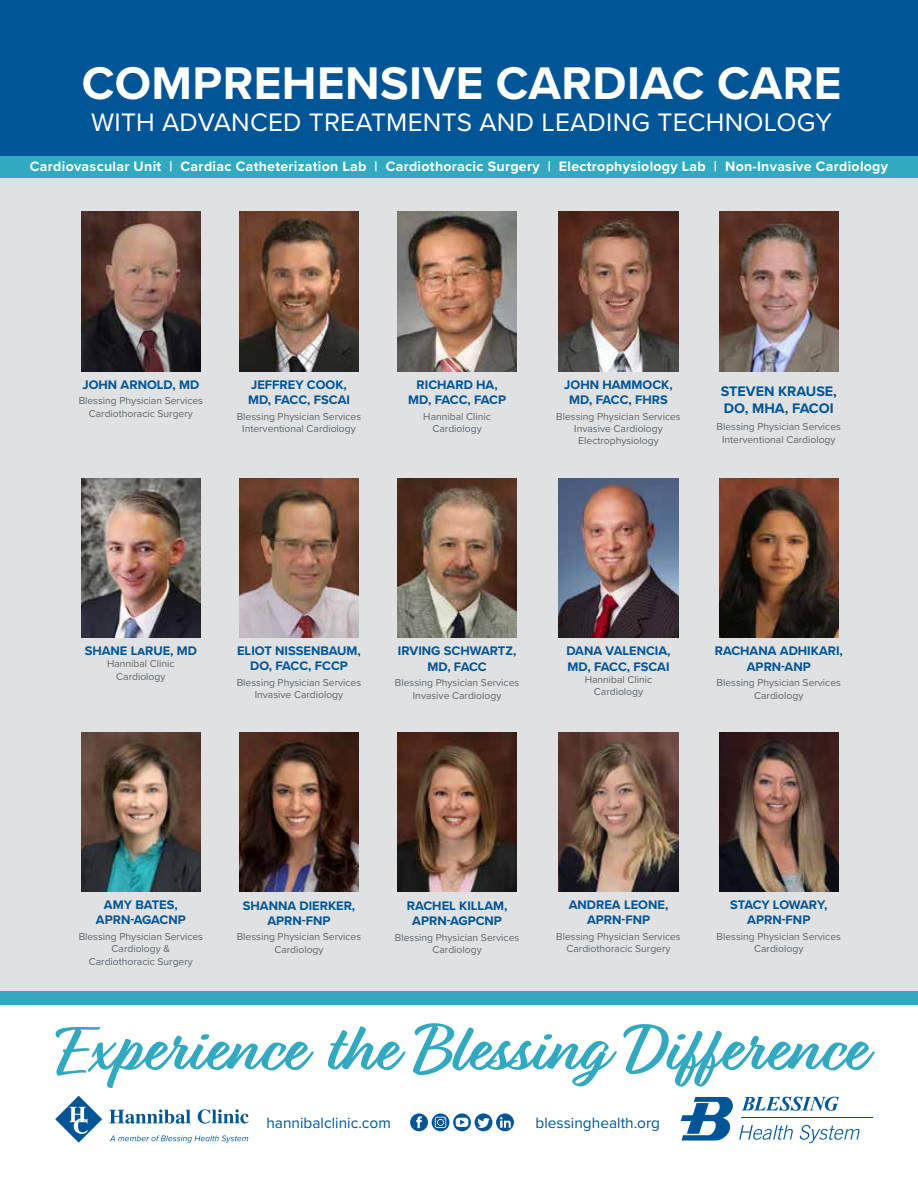
<style>
.page{position:relative;width:918px;height:1188px;background:#fff}
.page>*{position:absolute;margin:0;border:0;box-sizing:border-box;transform-origin:0 0}
.t1{font:700 69.45px "Relation";color:#32a9c1}
.t2{font:700 47.4px "Proxima Nova";letter-spacing:.01em;color:#fff}
.t3{font:26.25px "Proxima Nova";letter-spacing:.01em;color:#fff}
.t4{font:15.45px "Proxima Nova";color:#005596}
.t5{font:700 14.4px/17.2px "Proxima Nova";color:#005596}
.t6{font:700 14.1px "Proxima Nova";letter-spacing:.02em;color:#fff}
.t7{font:700 12.9px/15.5px "Proxima Nova";color:#005596;text-align:center}
.t8{font:10.35px/12.5px "Proxima Nova";color:#5b6770;text-align:center}
</style>
<div class="page">
<div style="left:0;top:167px;width:918px;height:828px;background:#e0e1e2"></div>
<div style="left:0;top:0;width:918px;height:156px;background:#005596"></div>
<div style="left:0;top:992px;width:918px;height:13px;background:#31a9c1"></div>
<div style="left:0;top:156px;width:918px;height:21px;background:#31a9c1"></div>
<svg style="left:681px;top:991px;width:237px;height:153px"></svg>
<div style="left:29px;top:167px;width:860px;height:831px;background:#e0e1e2"></div>
<div style="left:29px;top:992px;width:860px;height:13px;background:#32a9c1"></div>
<div style="left:29px;top:156px;width:860px;height:21px;background:#32a9c1"></div>
<svg style="left:109px;top:1109px;width:82px;height:15px"></svg>
<svg style="left:198px;top:1109px;width:51px;height:15px"></svg>
<svg style="left:55px;top:1096px;width:47px;height:47px"></svg>
<svg style="left:110px;top:1135px;width:138px;height:8px"></svg>
<img style="left:239px;top:212px;width:120px;height:159px">
<img style="left:397px;top:212px;width:120px;height:159px">
<img style="left:81px;top:212px;width:120px;height:159px">
<img style="left:719px;top:212px;width:120px;height:159px">
<img style="left:559px;top:212px;width:119px;height:159px">
<img style="left:239px;top:478px;width:120px;height:160px">
<img style="left:397px;top:478px;width:120px;height:160px">
<img style="left:81px;top:478px;width:120px;height:160px">
<img style="left:559px;top:478px;width:119px;height:160px">
<img style="left:719px;top:478px;width:120px;height:160px">
<img style="left:239px;top:732px;width:120px;height:160px">
<img style="left:397px;top:732px;width:120px;height:160px">
<img style="left:81px;top:732px;width:120px;height:160px">
<img style="left:719px;top:732px;width:120px;height:160px">
<img style="left:559px;top:732px;width:119px;height:160px">
<svg style="left:410px;top:1113px;width:104px;height:18px"></svg>
<h2 class="t2" style="left:82px;top:48px;width:761px">COMPREHENSIVE CARDIAC CARE</h2>
<h3 class="t3" style="left:91px;top:102px;width:742px">WITH ADVANCED TREATMENTS AND LEADING TECHNOLOGY</h3>
<h3 class="t6" style="left:30px;top:156px;width:860px">Cardiovascular Unit | Cardiac Catheterization Lab | Cardiothoracic Surgery | Electrophysiology Lab | Non-Invasive Cardiology</h3>
<p class="t7" style="left:82px;top:376px;width:118px">JOHN ARNOLD, MD</p>
<p class="t8" style="left:79px;top:394px;width:126px">Blessing Physician Services<br>Cardiothoracic Surgery</p>
<h3 class="t5" style="left:721px;top:382px;width:118px">STEVEN KRAUSE,<br>DO, MHA, FACOI</h3>
<p class="t8" style="left:717px;top:420px;width:126px">Blessing Physician Services<br>Interventional Cardiology</p>
<p class="t7" style="left:248px;top:376px;width:104px;text-align:left">JEFFREY COOK,<br>MD, FACC, FSCAI</p>
<p class="t8" style="left:237px;top:409px;width:126px">Blessing Physician Services<br>Interventional Cardiology</p>
<p class="t7" style="left:408px;top:376px;width:99px">RICHARD HA,<br>MD, FACC, FACP</p>
<p class="t8" style="left:423px;top:409px;width:69px">Hannibal Clinic<br>Cardiology</p>
<p class="t7" style="left:564px;top:376px;width:110px">JOHN HAMMOCK,<br>MD, FACC, FHRS</p>
<p class="t8" style="left:556px;top:409px;width:126px">Blessing Physician Services<br>Invasive Cardiology<br>Electrophysiology</p>
<p class="t7" style="left:85px;top:643px;width:114px">SHANE LaRUE, MD</p>
<p class="t8" style="left:107px;top:657px;width:69px">Hannibal Clinic<br>Cardiology</p>
<p class="t7" style="left:237px;top:643px;width:125px">ELIOT NISSENBAUM,<br>DO, FACC, FCCP</p>
<p class="t8" style="left:237px;top:676px;width:126px">Blessing Physician Services<br>Invasive Cardiology</p>
<p class="t7" style="left:398px;top:643px;width:120px">IRVING SCHWARTZ,<br>MD, FACC</p>
<p class="t8" style="left:395px;top:676px;width:126px">Blessing Physician Services<br>Invasive Cardiology</p>
<p class="t7" style="left:567px;top:643px;width:106px;text-align:left">DANA VALENCIA,<br>MD, FACC, FSCAI</p>
<p class="t8" style="left:585px;top:673px;width:69px">Hannibal Clinic<br>Cardiology</p>
<p class="t7" style="left:715px;top:643px;width:130px">RACHANA ADHIKARI,<br>APRN-ANP</p>
<p class="t8" style="left:717px;top:676px;width:126px">Blessing Physician Services<br>Cardiology</p>
<p class="t7" style="left:96px;top:897px;width:91px">AMY BATES,<br>APRN-AGACNP</p>
<p class="t8" style="left:79px;top:930px;width:126px">Blessing Physician Services<br>Cardiology &amp;<br>Cardiothoracic Surgery</p>
<p class="t7" style="left:243px;top:897px;width:114px">SHANNA DIERKER,<br>APRN-FNP</p>
<p class="t8" style="left:237px;top:930px;width:126px">Blessing Physician Services<br>Cardiology</p>
<p class="t7" style="left:407px;top:897px;width:102px">RACHEL KILLAM,<br>APRN-AGPCNP</p>
<p class="t8" style="left:395px;top:931px;width:126px">Blessing Physician Services<br>Cardiology</p>
<p class="t7" style="left:569px;top:897px;width:101px">ANDREA LEONE,<br>APRN-FNP</p>
<p class="t8" style="left:556px;top:930px;width:126px">Blessing Physician Services<br>Cardiothoracic Surgery</p>
<p class="t7" style="left:730px;top:897px;width:99px">STACY LOWARY,<br>APRN-FNP</p>
<p class="t8" style="left:717px;top:930px;width:126px">Blessing Physician Services<br>Cardiology</p>
<h1 class="t1" style="left:60px;top:1009px;width:804px">Experience the Blessing Difference</h1>
<h3 class="t4" style="left:266px;top:1112px;width:126px">hannibalclinic.com</h3>
<h3 class="t4" style="left:535px;top:1112px;width:126px">blessinghealth.org</h3>
</div>
